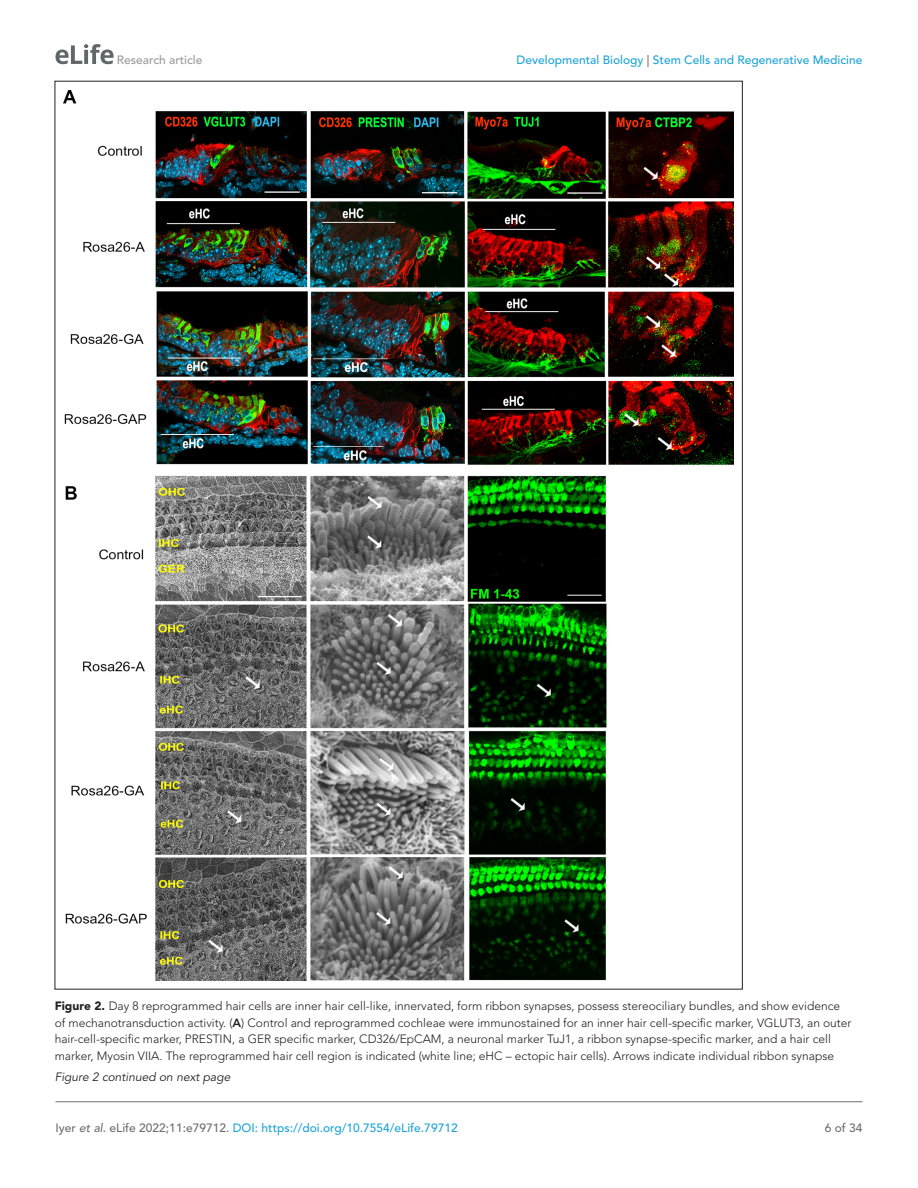
<style>
.page{position:relative;width:918px;height:1188px;background:#fff}
.page>*{position:absolute;margin:0;border:0;box-sizing:border-box;transform-origin:0 0}
.t1{font:300 12px/16.5px "Avenir LT Std";color:#231f20}
.t2{font:500 12px "Avenir LT Std";color:#1ea4d7}
.t3{font:italic 12px "Avenir LT Std";color:#231f20}
.t4{font:500 12px "Avenir LT Std";color:#9a9a9a}
.t5{font:500 12px "Avenir LT Std";color:#6e6e70}
.s1{color:#6e6e70}
.s2{font-weight:900}
.s3{font-weight:800}
.s4{font-style:italic;color:#6e6e70}
</style>
<div class="page">
<svg style="left:56px;top:44px;width:58px;height:20px"></svg>
<hr style="left:56px;top:1101px;width:806px;height:1px;background:#6e6e70">
<img style="left:64px;top:90px;width:669px;height:890px">
<p class="t4" style="left:117px;top:53px;width:87px">Research article</p>
<p class="t2" style="left:517px;top:53px;width:347px">Developmental Biology <span class="s1">|</span> Stem Cells and Regenerative Medicine</p>
<p class="t1" style="left:55px;top:998px;width:798px"><span class="s2">Figure 2.</span> Day 8 reprogrammed hair cells are inner hair cell-like, innervated, form ribbon synapses, possess stereociliary bundles, and show evidence of mechanotransduction activity. (<span class="s3">A</span>) Control and reprogrammed cochleae were immunostained for an inner hair cell-specific marker, VGLUT3, an outer hair-cell-specific marker, PRESTIN, a GER specific marker, CD326/EpCAM, a neuronal marker TuJ1, a ribbon synapse-specific marker, and a hair cell marker, Myosin VIIA. The reprogrammed hair cell region is indicated (white line; eHC – ectopic hair cells). Arrows indicate individual ribbon synapse</p>
<p class="t3" style="left:55px;top:1070px;width:177px">Figure 2 continued on next page</p>
<p class="t2" style="left:56px;top:1121px;width:404px"><span class="s1">Iyer</span> <span class="s4">et al</span><span class="s1">. eLife 2022;11:e79712.</span> DOI: https://doi.org/10.7554/eLife.79712</p>
<p class="t5" style="left:825px;top:1121px;width:39px">6 of 34</p>
</div>
